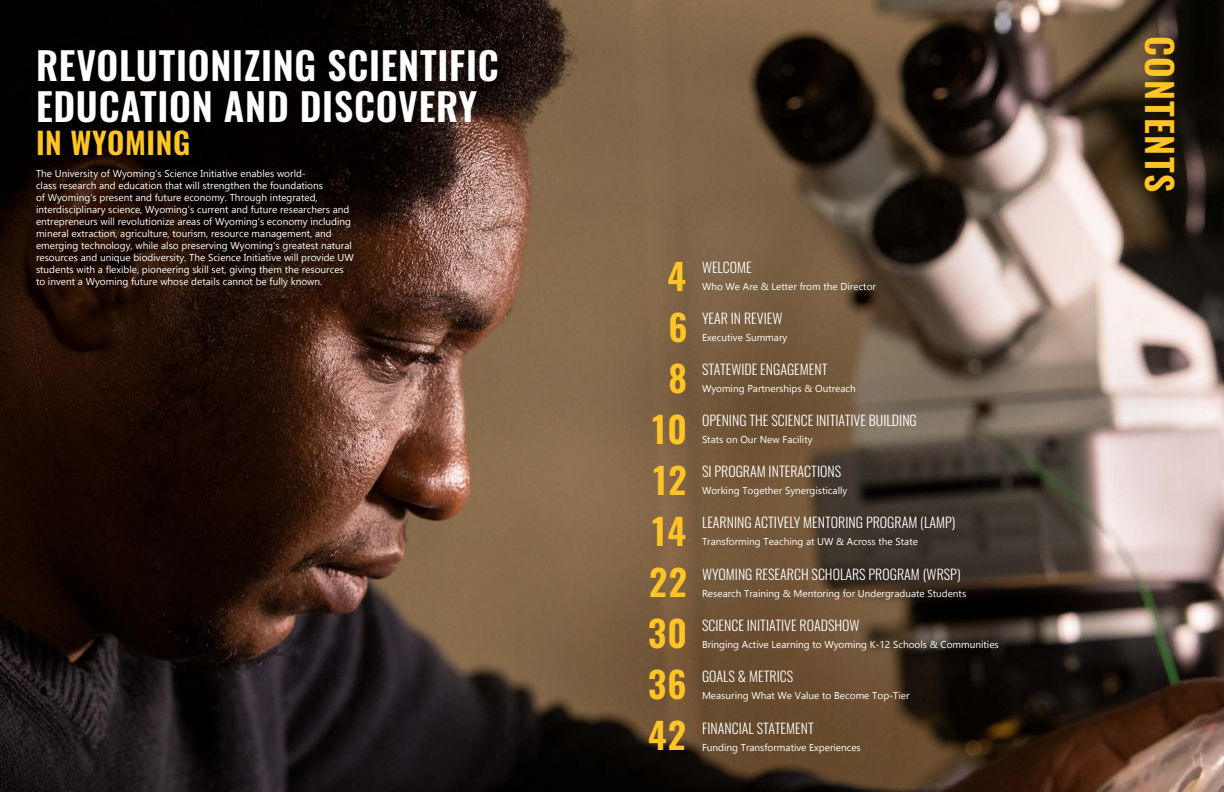
<style>
.page{position:relative;width:1224px;height:792px;background:#fff}
.page>*{position:absolute;margin:0;border:0;box-sizing:border-box;transform-origin:0 0}
.t1{font:600 38px/41px "Oswald";letter-spacing:.02em;color:#fff}
.t2{font:600 36px/51.1px "Oswald";letter-spacing:.04em;color:#ffc425;text-align:center}
.t3{font:600 30px "Oswald";letter-spacing:.02em;color:#ffc425}
.t4{font:300 14px "Oswald";color:#fff}
.t5{font:10px/12px "Gadugi";color:#fff}
</style>
<div class="page">
<img style="left:0;top:0;width:1224px;height:792px">
<h1 class="t1" style="left:36px;top:47px;width:464px">REVOLUTIONIZING SCIENTIFIC<br>EDUCATION AND DISCOVERY</h1>
<h3 class="t3" style="left:36px;top:127px;width:156px">IN WYOMING</h3>
<p class="t5" style="left:36px;top:168px;width:319px">The University of Wyoming’s Science Initiative enables world-<br>class research and education that will strengthen the foundations<br>of Wyoming’s present and future economy. Through integrated, interdisciplinary science, Wyoming’s current and future researchers and entrepreneurs will revolutionize areas of Wyoming’s economy including mineral extraction, agriculture, tourism, resource management, and emerging technology, while also preserving Wyoming’s greatest natural resources and unique biodiversity. The Science Initiative will provide UW students with a flexible, pioneering skill set, giving them the resources to invent a Wyoming future whose details cannot be fully known.</p>
<h2 class="t2" style="left:648px;top:253px;width:41px">4<br>6<br>8<br>10<br>12<br>14<br>22<br>30<br>36<br>42</h2>
<h3 class="t4" style="left:702px;top:255px;width:51px">WELCOME</h3>
<p class="t5" style="left:702px;top:280px;width:176px">Who We Are &amp; Letter from the Director</p>
<h3 class="t4" style="left:702px;top:306px;width:82px">YEAR IN REVIEW</h3>
<p class="t5" style="left:702px;top:332px;width:87px">Executive Summary</p>
<h3 class="t4" style="left:702px;top:357px;width:127px">STATEWIDE ENGAGEMENT</h3>
<p class="t5" style="left:702px;top:382px;width:155px">Wyoming Partnerships &amp; Outreach</p>
<h3 class="t4" style="left:702px;top:408px;width:216px">OPENING THE SCIENCE INITIATIVE BUILDING</h3>
<p class="t5" style="left:702px;top:433px;width:112px">Stats on Our New Facility</p>
<h3 class="t4" style="left:702px;top:459px;width:141px">SI PROGRAM INTERACTIONS</h3>
<p class="t5" style="left:702px;top:484px;width:147px">Working Together Synergistically</p>
<h3 class="t4" style="left:702px;top:510px;width:255px">LEARNING ACTIVELY MENTORING PROGRAM (LAMP)</h3>
<p class="t5" style="left:702px;top:535px;width:218px">Transforming Teaching at UW &amp; Across the State</p>
<h3 class="t4" style="left:702px;top:562px;width:260px">WYOMING RESEARCH SCHOLARS PROGRAM (WRSP)</h3>
<p class="t5" style="left:702px;top:587px;width:266px">Research Training &amp; Mentoring for Undergraduate Students</p>
<h3 class="t4" style="left:702px;top:613px;width:159px">SCIENCE INITIATIVE ROADSHOW</h3>
<p class="t5" style="left:702px;top:639px;width:298px">Bringing Active Learning to Wyoming K-12 Schools &amp; Communities</p>
<h3 class="t4" style="left:702px;top:664px;width:93px">GOALS &amp; METRICS</h3>
<p class="t5" style="left:702px;top:689px;width:209px">Measuring What We Value to Become Top-Tier</p>
<h3 class="t4" style="left:702px;top:716px;width:113px">FINANCIAL STATEMENT</h3>
<p class="t5" style="left:702px;top:742px;width:160px">Funding Transformative Experiences</p>
<h2 class="t2" style="left:1183px;top:36px;width:158px;rotate:90deg">CONTENTS</h2>
</div>
